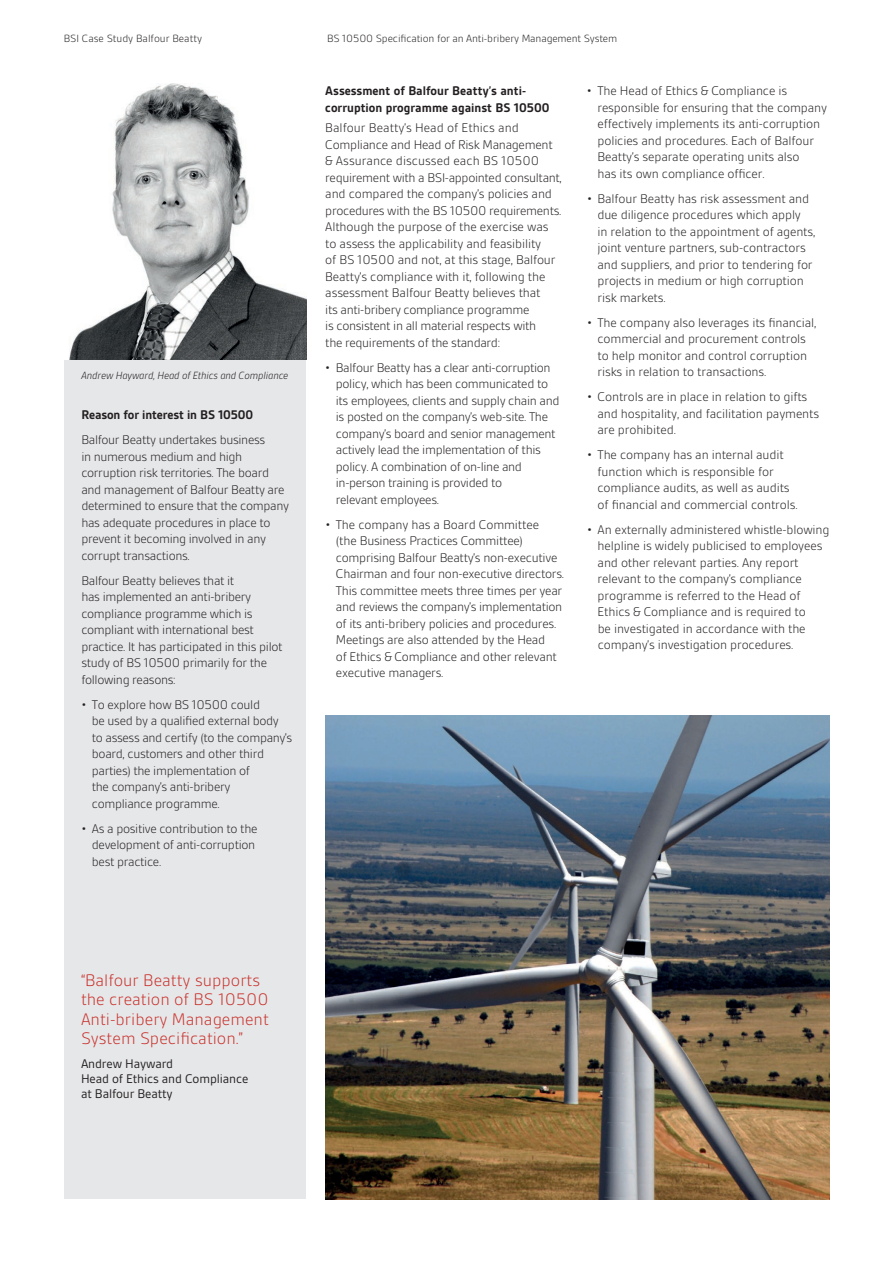
<style>
.page{position:relative;width:893px;height:1263px;background:#fff}
.page>*{position:absolute;margin:0;border:0;box-sizing:border-box;transform-origin:0 0}
.t1{font:300 18px/19.5px "BSI Gesta";color:#c9312b}
.t2{font:300 13.5px/16.5px "BSI Gesta";letter-spacing:-.02em;color:#231f20}
.t3{font:700 13.5px/16.5px "BSI Gesta";color:#231f20}
.t4{font:13.5px/15px "BSI Gesta";letter-spacing:-.01em;color:#231f20}
.t5{font:300 11.25px "BSI Gesta";letter-spacing:-.01em;color:#231f20}
.t6{font:italic 300 11.25px "BSI Gesta";letter-spacing:-.01em;color:#231f20}
</style>
<div class="page">
<div style="left:64px;top:359px;width:242px;height:840px;background:#e6e7e9"></div>
<img style="left:325px;top:716px;width:504px;height:483px">
<img style="left:69px;top:83px;width:237px;height:276px">
<p class="t5" style="left:64px;top:33px;width:140px">BSI Case Study Balfour Beatty</p>
<p class="t5" style="left:327px;top:33px;width:292px">BS 10500 Specification for an Anti-bribery Management System</p>
<p class="t6" style="left:81px;top:370px;width:209px">Andrew Hayward, Head of Ethics and Compliance</p>
<p class="t3" style="left:81px;top:406px;width:173px">Reason for interest in BS 10500</p>
<p class="t2" style="left:81px;top:431px;width:209px">Balfour Beatty undertakes business<br>in numerous medium and high corruption risk territories. The board and management of Balfour Beatty are determined to ensure that the company has adequate procedures in place to prevent it becoming involved in any corrupt transactions.</p>
<p class="t2" style="left:81px;top:572px;width:203px">Balfour Beatty believes that it<br>has implemented an anti-bribery compliance programme which is compliant with international best practice. It has participated in this pilot study of BS 10500 primarily for the following reasons:</p>
<p class="t2" style="left:92px;top:696px;width:202px;text-indent:-11px">• To explore how BS 10500 could<br>be used by a qualified external body to assess and certify (to the company’s board, customers and other third parties) the implementation of<br>the company’s anti-bribery compliance programme.</p>
<p class="t2" style="left:92px;top:820px;width:167px;text-indent:-11px">• As a positive contribution to the development of anti-corruption best practice.</p>
<p class="t3" style="left:325px;top:83px;width:226px">Assessment of Balfour Beatty’s anti&shy;corruption programme against BS 10500</p>
<p class="t2" style="left:325px;top:120px;width:238px">Balfour Beatty’s Head of Ethics and Compliance and Head of Risk Management &amp; Assurance discussed each BS 10500 requirement with a BSI-appointed consultant, and compared the company’s policies and procedures with the BS 10500 requirements.<br>Although the purpose of the exercise was to assess the applicability and feasibility<br>of BS 10500 and not, at this stage, Balfour Beatty’s compliance with it, following the assessment Balfour Beatty believes that<br>its anti-bribery compliance programme<br>is consistent in all material respects with<br>the requirements of the standard:</p>
<p class="t2" style="left:336px;top:359px;width:225px;text-indent:-11px">• Balfour Beatty has a clear anti-corruption policy, which has been communicated to its employees, clients and supply chain and is posted on the company’s web-site. The company’s board and senior management actively lead the implementation of this policy. A combination of on-line and in-person training is provided to<br>relevant employees.</p>
<p class="t2" style="left:336px;top:516px;width:230px;text-indent:-11px">• The company has a Board Committee<br>(the Business Practices Committee) comprising Balfour Beatty’s non-executive Chairman and four non-executive directors.<br>This committee meets three times per year and reviews the company’s implementation of its anti-bribery policies and procedures.<br>Meetings are also attended by the Head<br>of Ethics &amp; Compliance and other relevant executive managers.</p>
<p class="t2" style="left:597px;top:83px;width:231px;text-indent:-11px">• The Head of Ethics &amp; Compliance is responsible for ensuring that the company effectively implements its anti-corruption policies and procedures. Each of Balfour Beatty’s separate operating units also<br>has its own compliance officer.</p>
<p class="t2" style="left:597px;top:190px;width:219px;text-indent:-11px">• Balfour Beatty has risk assessment and due diligence procedures which apply<br>in relation to the appointment of agents, joint venture partners, sub-contractors and suppliers, and prior to tendering for projects in medium or high corruption risk markets.</p>
<p class="t2" style="left:597px;top:314px;width:220px;text-indent:-11px">• The company also leverages its financial, commercial and procurement controls to help monitor and control corruption risks in relation to transactions.</p>
<p class="t2" style="left:598px;top:389px;width:223px;text-indent:-11px">• Controls are in place in relation to gifts and hospitality, and facilitation payments are prohibited.</p>
<p class="t2" style="left:598px;top:447px;width:202px;text-indent:-11px">• The company has an internal audit function which is responsible for compliance audits, as well as audits of financial and commercial controls.</p>
<p class="t2" style="left:598px;top:521px;width:233px;text-indent:-11px">• An externally administered whistle-blowing helpline is widely publicised to employees and other relevant parties. Any report relevant to the company’s compliance programme is referred to the Head of Ethics &amp; Compliance and is required to<br>be investigated in accordance with the company’s investigation procedures.</p>
<h1 class="t1" style="left:81px;top:970px;width:189px">“Balfour Beatty supports the creation of BS 10500<br>Anti-bribery Management<br>System Specification.”</h1>
<p class="t4" style="left:81px;top:1056px;width:169px">Andrew Hayward<br>Head of Ethics and Compliance at Balfour Beatty</p>
</div>
